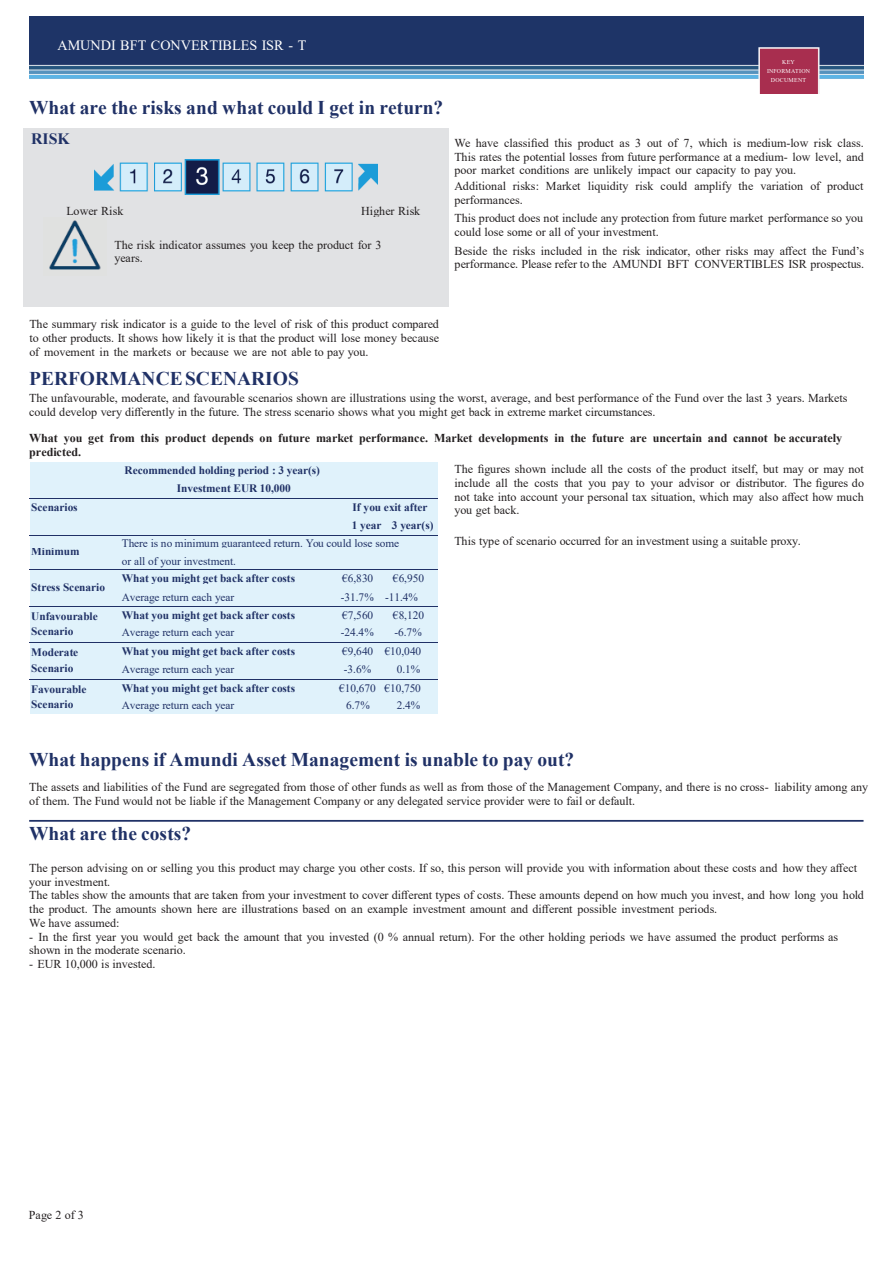
<style>
.page{position:relative;width:893px;height:1263px;background:#fff}
.page>*{position:absolute;margin:0;border:0;box-sizing:border-box;transform-origin:0 0}
.t1{font:700 19.5px "Times New Roman";color:#203166}
.t2{font:700 15.9px "Times New Roman";color:#203166}
.t3{font:14.25px "Times New Roman";color:#fff}
.t4{font:12px/13.8px "Times New Roman";letter-spacing:-.005em;color:#231f20}
.t5{font:700 12px/13.8px "Times New Roman";letter-spacing:-.005em;color:#231f20}
.t6{font:700 11.4px/17.9px "Times New Roman";color:#203166}
.t7{font:11.4px "Times New Roman";letter-spacing:-.01em;color:#203166}
.t8{font:6px/9.3px "Times New Roman";letter-spacing:.035em;color:#fff;text-align:center}
</style>
<div class="page">
<img style="left:29px;top:17px;width:834px;height:76px">
<hr style="left:29px;top:820px;width:834px;height:2px;background:#203166">
<div style="left:23px;top:128px;width:425px;height:178px;background:#e1e2e4"></div>
<img style="left:49px;top:220px;width:52px;height:50px">
<img style="left:94px;top:160px;width:284px;height:34px">
<div style="left:30px;top:462px;width:408px;height:18px;background:#e0f2fb"></div>
<div style="left:30px;top:480px;width:408px;height:18px;background:#e0f2fb"></div>
<div style="left:30px;top:499px;width:83px;height:18px;background:#e0f2fb"></div>
<div style="left:113px;top:499px;width:325px;height:18px;background:#e0f2fb"></div>
<hr style="left:30px;top:498px;width:83px;height:1px;background:#203166">
<hr style="left:114px;top:498px;width:324px;height:1px;background:#203166">
<div style="left:30px;top:517px;width:83px;height:18px;background:#e0f2fb"></div>
<div style="left:113px;top:517px;width:325px;height:18px;background:#e0f2fb"></div>
<div style="left:30px;top:536px;width:83px;height:12px;background:#e0f2fb"></div>
<div style="left:113px;top:536px;width:325px;height:12px;background:#e0f2fb"></div>
<hr style="left:30px;top:535px;width:83px;height:1px;background:#203166">
<hr style="left:114px;top:535px;width:324px;height:1px;background:#203166">
<div style="left:30px;top:548px;width:83px;height:9px;background:#e0f2fb"></div>
<div style="left:113px;top:548px;width:325px;height:9px;background:#e0f2fb"></div>
<div style="left:30px;top:557px;width:83px;height:12px;background:#e0f2fb"></div>
<div style="left:113px;top:557px;width:325px;height:12px;background:#e0f2fb"></div>
<div style="left:30px;top:570px;width:83px;height:14px;background:#e0f2fb"></div>
<div style="left:113px;top:570px;width:325px;height:14px;background:#e0f2fb"></div>
<hr style="left:30px;top:569px;width:83px;height:1px;background:#203166">
<hr style="left:114px;top:569px;width:324px;height:1px;background:#203166">
<div style="left:30px;top:584px;width:408px;height:9px;background:#e0f2fb"></div>
<div style="left:30px;top:593px;width:83px;height:13px;background:#e0f2fb"></div>
<div style="left:113px;top:593px;width:325px;height:13px;background:#e0f2fb"></div>
<div style="left:30px;top:607px;width:83px;height:18px;background:#e0f2fb"></div>
<div style="left:113px;top:607px;width:325px;height:18px;background:#e0f2fb"></div>
<hr style="left:30px;top:606px;width:83px;height:1px;background:#203166">
<hr style="left:114px;top:606px;width:324px;height:1px;background:#203166">
<div style="left:30px;top:625px;width:83px;height:17px;background:#e0f2fb"></div>
<div style="left:113px;top:625px;width:325px;height:17px;background:#e0f2fb"></div>
<div style="left:30px;top:643px;width:83px;height:18px;background:#e0f2fb"></div>
<div style="left:113px;top:643px;width:325px;height:18px;background:#e0f2fb"></div>
<hr style="left:30px;top:642px;width:83px;height:1px;background:#203166">
<hr style="left:114px;top:642px;width:324px;height:1px;background:#203166">
<div style="left:30px;top:661px;width:83px;height:18px;background:#e0f2fb"></div>
<div style="left:113px;top:661px;width:325px;height:18px;background:#e0f2fb"></div>
<div style="left:30px;top:680px;width:83px;height:18px;background:#e0f2fb"></div>
<div style="left:113px;top:680px;width:325px;height:18px;background:#e0f2fb"></div>
<hr style="left:30px;top:679px;width:83px;height:1px;background:#203166">
<hr style="left:114px;top:679px;width:324px;height:1px;background:#203166">
<div style="left:30px;top:698px;width:83px;height:16px;background:#e0f2fb"></div>
<div style="left:113px;top:698px;width:325px;height:16px;background:#e0f2fb"></div>
<p class="t3" style="left:57px;top:35px;width:250px">AMUNDI BFT CONVERTIBLES ISR - T</p>
<h1 class="t1" style="left:29px;top:94px;width:416px">What are the risks and what could I get in return?</h1>
<h2 class="t2" style="left:31px;top:127px;width:40px">RISK</h2>
<p class="t4" style="left:66px;top:203px;width:58px">Lower Risk</p>
<p class="t4" style="left:361px;top:203px;width:60px">Higher Risk</p>
<p class="t4" style="left:114px;top:238px;width:269px;line-height:13.4px">The risk indicator assumes you keep the product for 3 years.</p>
<p class="t8" style="left:767px;top:57px;width:44px">KEY<br>INFORMATION<br>DOCUMENT</p>
<p class="t4" style="left:454px;top:136px;width:411px;text-align:justify">We have classified this product as 3 out of 7, which is medium-low risk class.<br>This rates the potential losses from future performance at a medium- low level, and poor market conditions are unlikely impact our capacity to pay you.</p>
<p class="t4" style="left:454px;top:178px;width:410px">Additional risks: Market liquidity risk could amplify the variation of product performances.</p>
<p class="t4" style="left:454px;top:211px;width:410px">This product does not include any protection from future market performance so you could lose some or all of your investment.</p>
<p class="t4" style="left:455px;top:243px;width:411px">Beside the risks included in the risk indicator, other risks may affect the Fund’s performance. Please refer to the AMUNDI BFT CONVERTIBLES ISR prospectus.</p>
<p class="t4" style="left:29px;top:317px;width:411px;text-align:justify">The summary risk indicator is a guide to the level of risk of this product compared to other products. It shows how likely it is that the product will lose money because of movement in the markets or because we are not able to pay you.</p>
<h1 class="t1" style="left:29px;top:364px;width:271px">PERFORMANCE SCENARIOS</h1>
<p class="t4" style="left:29px;top:391px;width:820px">The unfavourable, moderate, and favourable scenarios shown are illustrations using the worst, average, and best performance of the Fund over the last 3 years. Markets could develop very differently in the future. The stress scenario shows what you might get back in extreme market circumstances.</p>
<p class="t5" style="left:29px;top:431px;width:814px">What you get from this product depends on future market performance. Market developments in the future are uncertain and cannot be accurately predicted.</p>
<p class="t4" style="left:454px;top:462px;width:411px;text-align:justify">The figures shown include all the costs of the product itself, but may or may not include all the costs that you pay to your advisor or distributor. The figures do not take into account your personal tax situation, which may also affect how much you get back.</p>
<p class="t4" style="left:454px;top:533px;width:348px">This type of scenario occurred for an investment using a suitable proxy.</p>
<p class="t6" style="left:177px;top:461px;width:145px;text-indent:-52px">Recommended holding period : 3 year(s)<br>Investment EUR 10,000</p>
<p class="t6" style="left:31px;top:498px;width:48px">Scenarios</p>
<p class="t6" style="left:352px;top:498px;width:83px;line-height:17.4px">If you exit after<br>1 year 3 year(s)</p>
<p class="t7" style="left:122px;top:535px;width:279px">There is no minimum guaranteed return. You could lose some</p>
<p class="t6" style="left:31px;top:542px;width:50px">Minimum</p>
<p class="t7" style="left:122px;top:553px;width:116px">or all of your investment.</p>
<p class="t6" style="left:122px;top:569px;width:175px">What you might get back after costs</p>
<p class="t7" style="left:342px;top:570px;width:33px">€6,830</p>
<p class="t7" style="left:393px;top:570px;width:33px">€6,950</p>
<p class="t6" style="left:31px;top:578px;width:75px">Stress Scenario</p>
<p class="t7" style="left:122px;top:589px;width:114px">Average return each year</p>
<p class="t7" style="left:341px;top:589px;width:79px">-31.7% -11.4%</p>
<p class="t6" style="left:31px;top:606px;width:68px">Unfavourable</p>
<p class="t6" style="left:122px;top:606px;width:175px">What you might get back after costs</p>
<p class="t7" style="left:342px;top:607px;width:33px">€7,560</p>
<p class="t7" style="left:393px;top:607px;width:33px">€8,120</p>
<p class="t6" style="left:31px;top:622px;width:44px">Scenario</p>
<p class="t7" style="left:122px;top:624px;width:114px">Average return each year</p>
<p class="t7" style="left:341px;top:624px;width:35px">-24.4%</p>
<p class="t7" style="left:394px;top:624px;width:29px">-6.7%</p>
<p class="t6" style="left:31px;top:643px;width:48px">Moderate</p>
<p class="t6" style="left:122px;top:642px;width:175px">What you might get back after costs</p>
<p class="t7" style="left:342px;top:643px;width:81px">€9,640 €10,040</p>
<p class="t6" style="left:31px;top:659px;width:44px">Scenario</p>
<p class="t7" style="left:122px;top:661px;width:114px">Average return each year</p>
<p class="t7" style="left:344px;top:661px;width:29px">-3.6%</p>
<p class="t7" style="left:397px;top:661px;width:25px">0.1%</p>
<p class="t6" style="left:31px;top:679px;width:57px">Favourable</p>
<p class="t6" style="left:122px;top:678px;width:175px">What you might get back after costs</p>
<p class="t7" style="left:339px;top:680px;width:83px">€10,670 €10,750</p>
<p class="t6" style="left:31px;top:695px;width:44px">Scenario</p>
<p class="t7" style="left:122px;top:697px;width:114px">Average return each year</p>
<p class="t7" style="left:346px;top:697px;width:25px">6.7%</p>
<p class="t7" style="left:397px;top:697px;width:25px">2.4%</p>
<h1 class="t1" style="left:29px;top:745px;width:547px">What happens if Amundi Asset Management is unable to pay out?</h1>
<p class="t4" style="left:29px;top:780px;width:841px">The assets and liabilities of the Fund are segregated from those of other funds as well as from those of the Management Company, and there is no cross- liability among any of them. The Fund would not be liable if the Management Company or any delegated service provider were to fail or default.</p>
<h1 class="t1" style="left:29px;top:819px;width:163px">What are the costs?</h1>
<p class="t4" style="left:29px;top:860px;width:836px">The person advising on or selling you this product may charge you other costs. If so, this person will provide you with information about these costs and how they affect your investment.<br>The tables show the amounts that are taken from your investment to cover different types of costs. These amounts depend on how much you invest, and how long you hold the product. The amounts shown here are illustrations based on an example investment amount and different possible investment periods.<br>We have assumed:</p>
<p class="t4" style="left:29px;top:929px;width:810px">- In the first year you would get back the amount that you invested (0 % annual return). For the other holding periods we have assumed the product performs as shown in the moderate scenario.</p>
<p class="t4" style="left:29px;top:957px;width:128px">- EUR 10,000 is invested.</p>
<p class="t4" style="left:29px;top:1207px;width:56px">Page 2 of 3</p>
</div>
